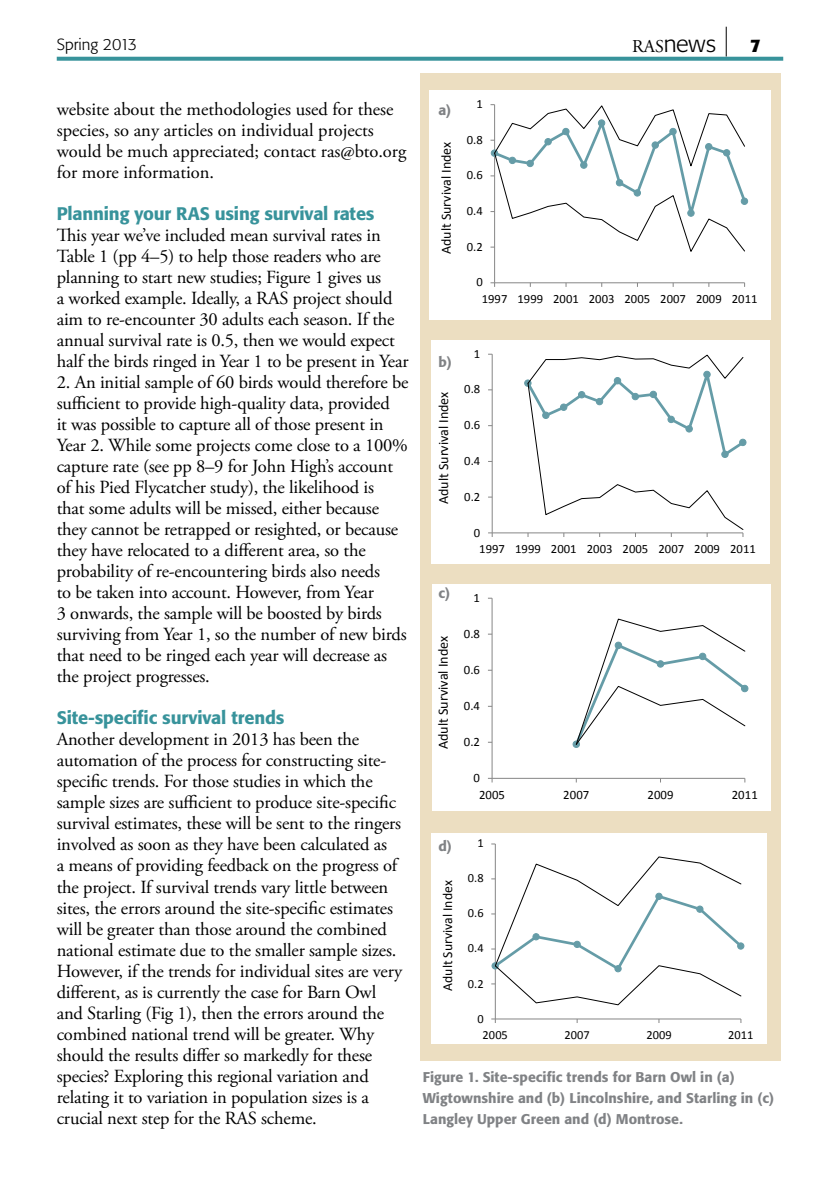
<style>
.page{position:relative;width:840px;height:1191px;background:#fff}
.page>*{position:absolute;margin:0;border:0;box-sizing:border-box;transform-origin:0 0}
.t1{font:300 24px "Formata BQ";color:#000}
.t2{font:18.4px/21px "Adobe Garamond Pro";letter-spacing:-.01em;color:#000}
.t3{font:500 18px "Formata BQ";letter-spacing:-.01em;color:#38939b}
.t4{font:700 18px "Formata BQ";color:#000}
.t5{font:300 16px "Formata BQ";color:#000}
.t6{font:14.2px "Calibri";color:#000}
.t7{font:500 14px/21px "Formata BQ";color:#808285}
.t8{font:14px "Calibri";color:#000}
.t9{font:13.8px "Calibri";color:#000}
.t10{font:12.8px "Calibri";color:#000}
.t11{font:12.6px "Calibri";color:#000}
.t12{font:12.4px "Calibri";color:#000}
.s1{font-family:"Adobe Garamond Pro";font-weight:400;font-size:18px}
</style>
<div class="page">
<div style="left:420px;top:73px;width:360px;height:987px;background:#ecdec1"></div>
<svg style="left:57px;top:57px;width:725px;height:4px;background:#469aa2"></svg>
<svg style="left:725px;top:27px;width:1px;height:29px"></svg>
<div style="left:431px;top:584px;width:338px;height:226px;background:#fff"></div>
<hr style="left:491px;top:598px;width:1px;height:180px;background:#868686">
<hr style="left:492px;top:778px;width:252px;height:1px;background:#868686">
<div style="left:740px;top:685px;width:8px;height:7px;border:1px solid #659ca7;border-radius:50%"></div>
<svg style="left:572px;top:618px;width:175px;height:130px"></svg>
<div style="left:431px;top:833px;width:335px;height:210px;background:#fff"></div>
<hr style="left:494px;top:844px;width:1px;height:175px;background:#868686">
<hr style="left:495px;top:1018px;width:245px;height:1px;background:#868686">
<div style="left:736px;top:942px;width:8px;height:7px;border:1px solid #659ca7;border-radius:50%"></div>
<svg style="left:491px;top:856px;width:252px;height:149px"></svg>
<div style="left:431px;top:340px;width:338px;height:224px;background:#fff"></div>
<hr style="left:491px;top:354px;width:1px;height:179px;background:#868686">
<hr style="left:492px;top:532px;width:250px;height:1px;background:#868686">
<div style="left:738px;top:439px;width:8px;height:7px;border:1px solid #659ca7;border-radius:50%"></div>
<svg style="left:524px;top:354px;width:221px;height:183px"></svg>
<div style="left:429px;top:91px;width:341px;height:229px;background:#fff"></div>
<hr style="left:494px;top:105px;width:1px;height:178px;background:#868686">
<hr style="left:494px;top:282px;width:250px;height:1px;background:#868686">
<svg style="left:490px;top:282px;width:5px;height:5px"></svg>
<div style="left:740px;top:198px;width:7px;height:6px;background:#659ca7;border-radius:50%"></div>
<div style="left:740px;top:198px;width:7px;height:7px;border:1px solid #659ca7;border-radius:50%"></div>
<svg style="left:490px;top:104px;width:255px;height:149px"></svg>
<p class="t5" style="left:57px;top:35px;width:82px">Spring 2013</p>
<h1 class="t1" style="left:631px;top:30px;width:85px"><span class="s1">RAS</span>news</h1>
<p class="t4" style="left:749px;top:35px;width:12px">7</p>
<p class="t2" style="left:57px;top:100px;width:351px">website about the methodologies used for these species, so any articles on individual projects would be much appreciated; contact ras@bto.org for more information.</p>
<p class="t3" style="left:57px;top:203px;width:319px">Planning your RAS using survival rates</p>
<p class="t2" style="left:57px;top:226px;width:353px">This year we’ve included mean survival rates in Table 1 (pp 4–5) to help those readers who are planning to start new studies; Figure 1 gives us<br>a worked example. Ideally, a RAS project should aim to re-encounter 30 adults each season. If the annual survival rate is 0.5, then we would expect half the birds ringed in Year 1 to be present in Year</p>
<p class="t2" style="left:57px;top:372px;width:353px">2. An initial sample of 60 birds would therefore be sufficient to provide high-quality data, provided<br>it was possible to capture all of those present in Year 2. While some projects come close to a 100% capture rate (see pp 8–9 for John High’s account of his Pied Flycatcher study), the likelihood is<br>that some adults will be missed, either because they cannot be retrapped or resighted, or because they have relocated to a different area, so the probability of re-encountering birds also needs<br>to be taken into account. However, from Year<br>3 onwards, the sample will be boosted by birds surviving from Year 1, so the number of new birds that need to be ringed each year will decrease as the project progresses.</p>
<p class="t3" style="left:57px;top:707px;width:229px">Site-specific survival trends</p>
<p class="t2" style="left:57px;top:730px;width:346px">Another development in 2013 has been the automation of the process for constructing site&shy;specific trends. For those studies in which the sample sizes are sufficient to produce site-specific survival estimates, these will be sent to the ringers involved as soon as they have been calculated as<br>a means of providing feedback on the progress of the project. If survival trends vary little between sites, the errors around the site-specific estimates will be greater than those around the combined national estimate due to the smaller sample sizes.<br>However, if the trends for individual sites are very different, as is currently the case for Barn Owl and Starling (Fig 1), then the errors around the combined national trend will be greater. Why should the results differ so markedly for these species? Exploring this regional variation and relating it to variation in population sizes is a crucial next step for the RAS scheme.</p>
<p class="t7" style="left:438px;top:100px;width:14px">a)</p>
<p class="t8" style="left:437px;top:254px;width:114px;rotate:-90deg">Adult Survival Index</p>
<p class="t11" style="left:476px;top:96px;width:8px">1</p>
<p class="t11" style="left:466px;top:132px;width:17px">0.8</p>
<p class="t11" style="left:466px;top:167px;width:17px">0.6</p>
<p class="t11" style="left:466px;top:203px;width:17px">0.4</p>
<p class="t11" style="left:466px;top:239px;width:17px">0.2</p>
<p class="t11" style="left:476px;top:274px;width:8px">0</p>
<p class="t11" style="left:481px;top:291px;width:277px">1997 1999 2001 2003 2005 2007 2009 2011</p>
<p class="t7" style="left:438px;top:352px;width:15px">b)</p>
<p class="t8" style="left:434px;top:504px;width:114px;rotate:-90deg">Adult Survival Index</p>
<p class="t11" style="left:473px;top:345px;width:8px">1</p>
<p class="t11" style="left:464px;top:381px;width:18px">0.8</p>
<p class="t11" style="left:464px;top:417px;width:18px">0.6</p>
<p class="t11" style="left:464px;top:453px;width:18px">0.4</p>
<p class="t11" style="left:464px;top:488px;width:18px">0.2</p>
<p class="t11" style="left:473px;top:524px;width:8px">0</p>
<p class="t11" style="left:479px;top:541px;width:278px">1997 1999 2001 2003 2005 2007 2009 2011</p>
<p class="t7" style="left:438px;top:583px;width:13px">c)</p>
<p class="t6" style="left:434px;top:749px;width:115px;rotate:-90deg">Adult Survival Index</p>
<p class="t10" style="left:473px;top:589px;width:8px">1</p>
<p class="t10" style="left:463px;top:625px;width:18px">0.8</p>
<p class="t10" style="left:463px;top:661px;width:18px">0.6</p>
<p class="t10" style="left:463px;top:697px;width:18px">0.4</p>
<p class="t10" style="left:463px;top:733px;width:18px">0.2</p>
<p class="t10" style="left:473px;top:769px;width:8px">0</p>
<p class="t10" style="left:479px;top:786px;width:27px">2005</p>
<p class="t10" style="left:563px;top:786px;width:27px">2007</p>
<p class="t10" style="left:647px;top:786px;width:27px">2009</p>
<p class="t10" style="left:731px;top:786px;width:27px">2011</p>
<p class="t7" style="left:438px;top:835px;width:15px">d)</p>
<p class="t9" style="left:438px;top:990px;width:112px;rotate:-90deg">Adult Survival Index</p>
<p class="t12" style="left:477px;top:835px;width:8px">1</p>
<p class="t12" style="left:467px;top:870px;width:17px">0.8</p>
<p class="t12" style="left:467px;top:905px;width:17px">0.6</p>
<p class="t12" style="left:467px;top:940px;width:17px">0.4</p>
<p class="t12" style="left:467px;top:975px;width:17px">0.2</p>
<p class="t12" style="left:477px;top:1010px;width:8px">0</p>
<p class="t12" style="left:482px;top:1026px;width:27px">2005</p>
<p class="t12" style="left:564px;top:1026px;width:27px">2007</p>
<p class="t12" style="left:646px;top:1026px;width:27px">2009</p>
<p class="t12" style="left:727px;top:1026px;width:27px">2011</p>
<p class="t7" style="left:422px;top:1066px;width:352px">Figure 1. Site-specific trends for Barn Owl in (a)<br>Wigtownshire and (b) Lincolnshire, and Starling in (c)<br>Langley Upper Green and (d) Montrose.</p>
</div>
